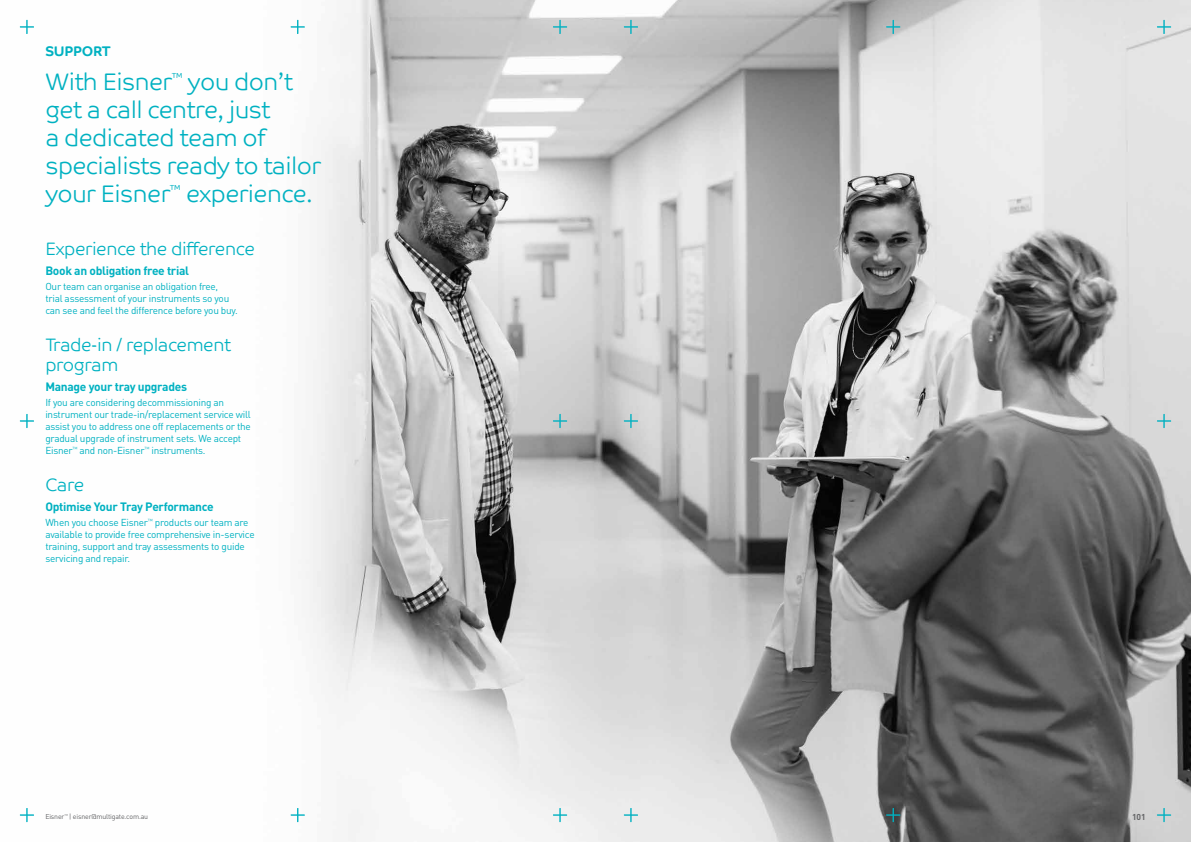
<style>
.page{position:relative;width:1191px;height:842px;background:#fff}
.page>*{position:absolute;margin:0;border:0;box-sizing:border-box;transform-origin:0 0}
.t1{font:300 24px/28px "Co Text";letter-spacing:-.025em;color:#00b1c1}
.t2{font:300 18px/20px "Co Text";letter-spacing:-.025em;color:#00b1c1}
.t3{font:700 14px "Co Text";letter-spacing:-.025em;color:#00b1c1}
.t4{font:700 12px "DIN Pro";letter-spacing:-.025em;color:#00b1c1}
.t5{font:10px/12px "DIN Pro";letter-spacing:-.025em;color:#00b1c1}
.t6{font:700 8.5px "DIN Pro";color:#636466}
.t7{font:7px "DIN Pro";letter-spacing:-.025em;color:#636466}
</style>
<div class="page">
<img style="left:19px;top:0;width:1172px;height:842px">
<svg style="left:624px;top:20px;width:14px;height:14px"></svg>
<svg style="left:624px;top:808px;width:14px;height:14px"></svg>
<svg style="left:20px;top:20px;width:14px;height:14px"></svg>
<svg style="left:20px;top:808px;width:14px;height:14px"></svg>
<svg style="left:1157px;top:20px;width:14px;height:14px"></svg>
<svg style="left:1157px;top:808px;width:14px;height:14px"></svg>
<svg style="left:553px;top:20px;width:14px;height:14px"></svg>
<svg style="left:553px;top:808px;width:14px;height:14px"></svg>
<svg style="left:886px;top:808px;width:14px;height:14px"></svg>
<svg style="left:291px;top:20px;width:14px;height:14px"></svg>
<svg style="left:291px;top:808px;width:14px;height:14px"></svg>
<svg style="left:624px;top:414px;width:14px;height:14px"></svg>
<svg style="left:20px;top:414px;width:14px;height:14px"></svg>
<svg style="left:1157px;top:414px;width:14px;height:14px"></svg>
<svg style="left:553px;top:414px;width:14px;height:14px"></svg>
<svg style="left:886px;top:20px;width:14px;height:14px"></svg>
<h3 class="t3" style="left:45px;top:43px;width:67px">SUPPORT</h3>
<h1 class="t1" style="left:45px;top:68px;width:277px">With Eisner<sup>™</sup> you don’t get a call centre, just<br>a dedicated team of specialists ready to tailor your Eisner<sup>™</sup> experience.</h1>
<h2 class="t2" style="left:45px;top:239px;width:211px">Experience the difference</h2>
<p class="t4" style="left:45px;top:262px;width:145px">Book an obligation free trial</p>
<p class="t5" style="left:45px;top:280px;width:194px">Our team can organise an obligation free, trial assessment of your instruments so you can see and feel the difference before you buy.</p>
<h2 class="t2" style="left:45px;top:335px;width:187px">Trade-in / replacement program</h2>
<p class="t4" style="left:45px;top:377px;width:143px">Manage your tray upgrades</p>
<p class="t5" style="left:45px;top:396px;width:207px">If you are considering decommissioning an instrument our trade-in/replacement service will assist you to address one off replacements or the gradual upgrade of instrument sets. We accept Eisner<sup>™</sup> and non-Eisner<sup>™</sup> instruments.</p>
<h2 class="t2" style="left:45px;top:475px;width:40px">Care</h2>
<p class="t4" style="left:45px;top:497px;width:170px">Optimise Your Tray Performance</p>
<p class="t5" style="left:45px;top:516px;width:211px">When you choose Eisner<sup>™</sup> products our team are available to provide free comprehensive in-service training, support and tray assessments to guide servicing and repair.</p>
<p class="t7" style="left:45px;top:811px;width:104px">Eisner<sup>™</sup> | eisner@multigate.com.au</p>
<p class="t6" style="left:1132px;top:810px;width:15px">101</p>
</div>
